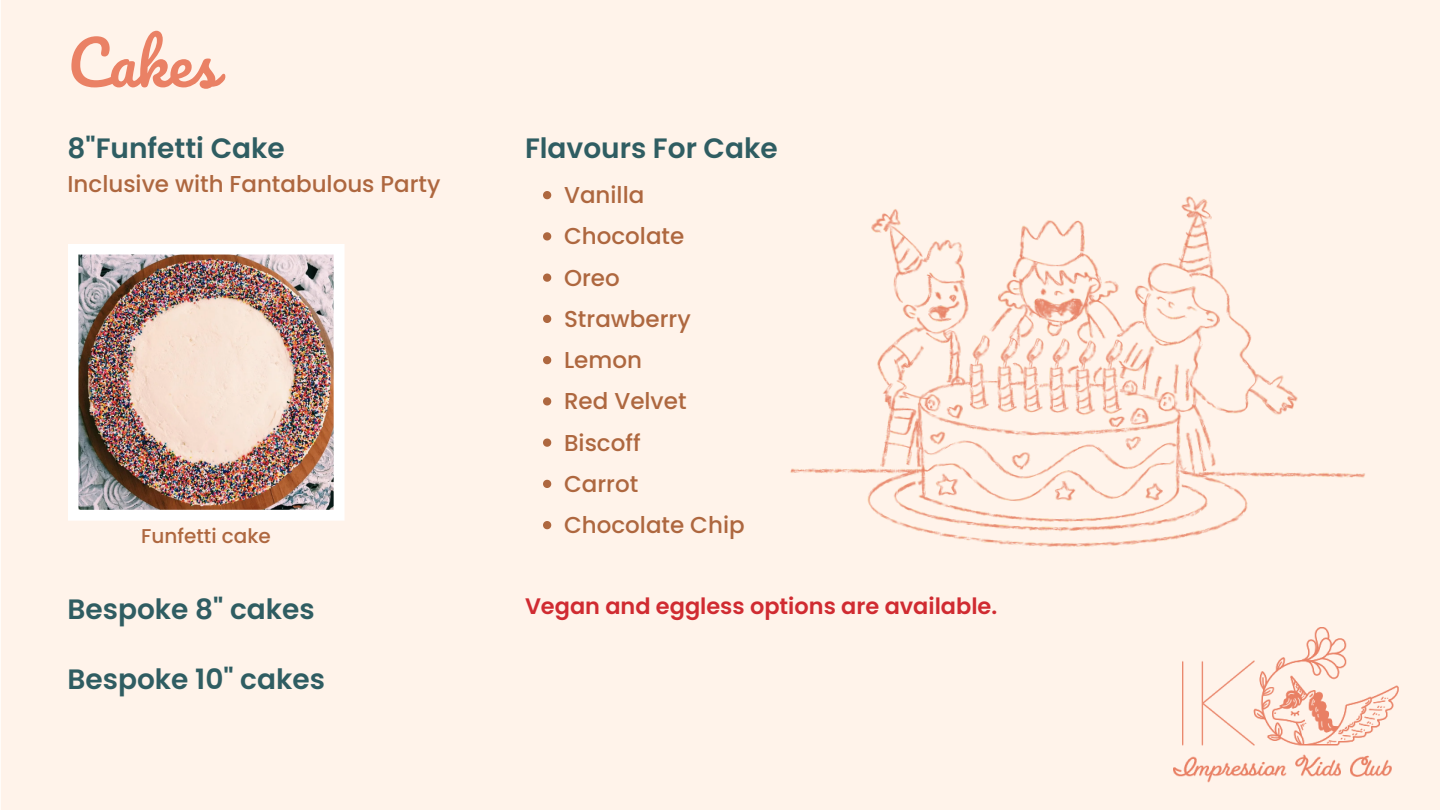
<style>
.page{position:relative;width:1440px;height:810px;background:#fff}
.page>*{position:absolute;margin:0;border:0;box-sizing:border-box;transform-origin:0 0}
.t1{font:60px "Pacifico";color:#ea8165}
.t2{font:600 28px "Poppins";color:#2f5d62}
.t3{font:500 23px "Poppins";color:#ae673f}
.t4{font:600 22.4px "Poppins";color:#d02b31}
.t5{font:500 20px "Poppins";color:#ae673f}
</style>
<div class="page">
<div style="left:1px;top:0;width:1439px;height:810px;background:#fff3ea"></div>
<svg style="left:543px;top:191px;width:8px;height:8px"></svg>
<svg style="left:543px;top:232px;width:8px;height:9px"></svg>
<svg style="left:543px;top:274px;width:8px;height:8px"></svg>
<svg style="left:543px;top:315px;width:8px;height:8px"></svg>
<svg style="left:543px;top:356px;width:8px;height:8px"></svg>
<svg style="left:543px;top:397px;width:8px;height:9px"></svg>
<svg style="left:543px;top:439px;width:8px;height:8px"></svg>
<svg style="left:543px;top:480px;width:8px;height:8px"></svg>
<svg style="left:543px;top:521px;width:8px;height:8px"></svg>
<img style="left:68px;top:244px;width:277px;height:277px">
<img style="left:761px;top:120px;width:654px;height:477px">
<p class="t1" style="left:68px;top:31px;width:152px">Cakes</p>
<p class="t2" style="left:68px;top:129px;width:219px">8"Funfetti Cake</p>
<p class="t3" style="left:68px;top:168px;width:374px">Inclusive with Fantabulous Party</p>
<p class="t5" style="left:141px;top:522px;width:131px">Funfetti cake</p>
<p class="t2" style="left:68px;top:589px;width:249px">Bespoke 8" cakes</p>
<p class="t2" style="left:68px;top:660px;width:259px">Bespoke 10" cakes</p>
<p class="t2" style="left:525px;top:129px;width:254px">Flavours For Cake</p>
<p class="t3" style="left:564px;top:179px;width:82px">Vanilla</p>
<p class="t3" style="left:564px;top:220px;width:122px">Chocolate</p>
<p class="t3" style="left:564px;top:261px;width:57px">Oreo</p>
<p class="t3" style="left:564px;top:303px;width:128px">Strawberry</p>
<p class="t3" style="left:564px;top:344px;width:79px">Lemon</p>
<p class="t3" style="left:564px;top:385px;width:124px">Red Velvet</p>
<p class="t3" style="left:564px;top:426px;width:78px">Biscoff</p>
<p class="t3" style="left:564px;top:468px;width:76px">Carrot</p>
<p class="t3" style="left:564px;top:509px;width:182px">Chocolate Chip</p>
<p class="t4" style="left:525px;top:590px;width:474px">Vegan and eggless options are available.</p>
</div>
